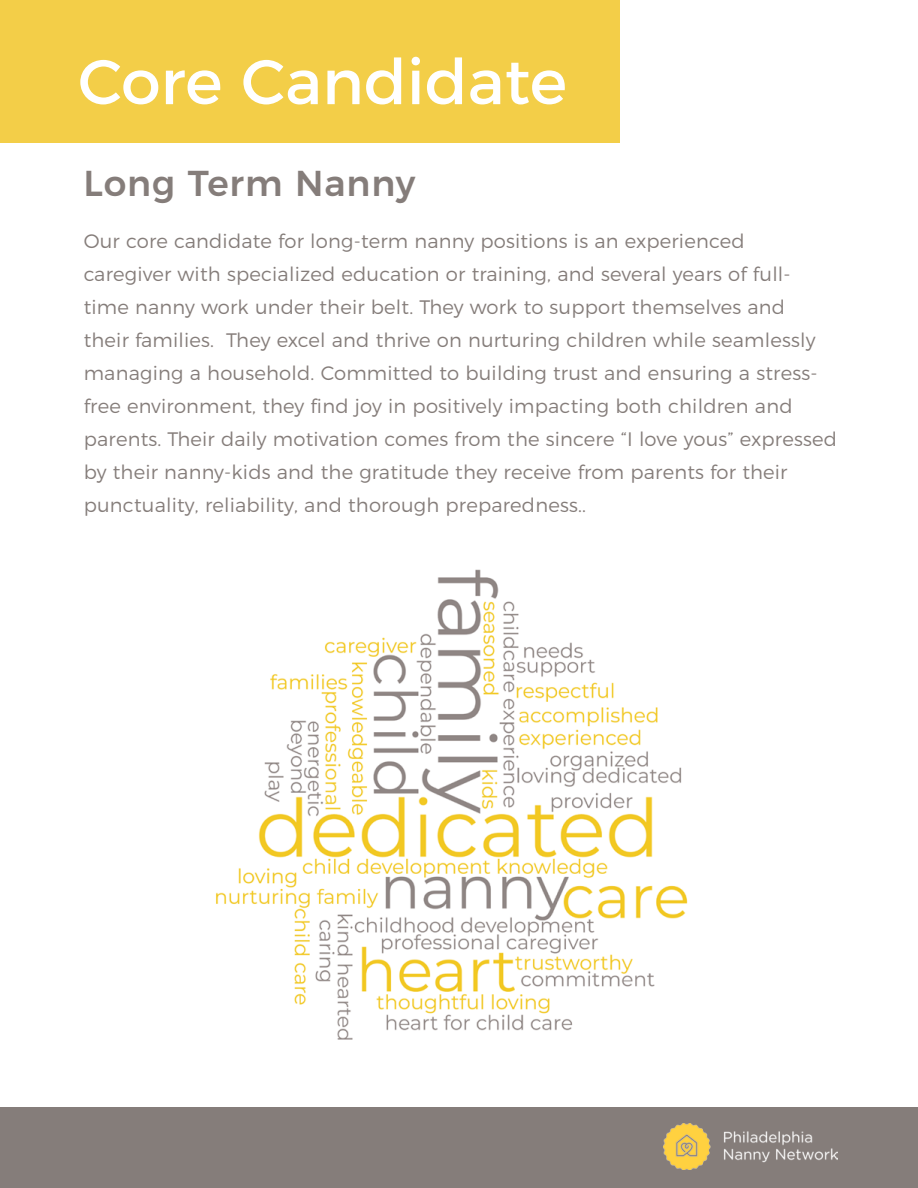
<style>
.page{position:relative;width:918px;height:1188px;background:#fff}
.page>*{position:absolute;margin:0;border:0;box-sizing:border-box;transform-origin:0 0}
.t1{font:63px "Montserrat";color:#fff}
.t2{font:500 36px "Montserrat";letter-spacing:.025em;color:#857d7a}
.t3{font:300 19.5px/33px "Montserrat";letter-spacing:.01em;color:#857d7a}
</style>
<div class="page">
<img style="left:216px;top:569px;width:472px;height:471px">
<div style="left:0;top:1107px;width:918px;height:81px;background:#857d7a"></div>
<img style="left:664px;top:1123px;width:174px;height:47px">
<div style="left:0;top:0;width:619px;height:143px;background:#f3ce48"></div>
<h1 class="t1" style="left:78px;top:31px;width:490px">Core Candidate</h1>
<h2 class="t2" style="left:83px;top:155px;width:334px">Long Term Nanny</h2>
<p class="t3" style="left:84px;top:223px;width:755px">Our core candidate for long-term nanny positions is an experienced caregiver with specialized education or training, and several years of full&shy;time nanny work under their belt. They work to support themselves and<br>their families. They excel and thrive on nurturing children while seamlessly managing a household. Committed to building trust and ensuring a stress&shy;free environment, they find joy in positively impacting both children and parents. Their daily motivation comes from the sincere “I love yous” expressed by their nanny-kids and the gratitude they receive from parents for their punctuality, reliability, and thorough preparedness..</p>
</div>
